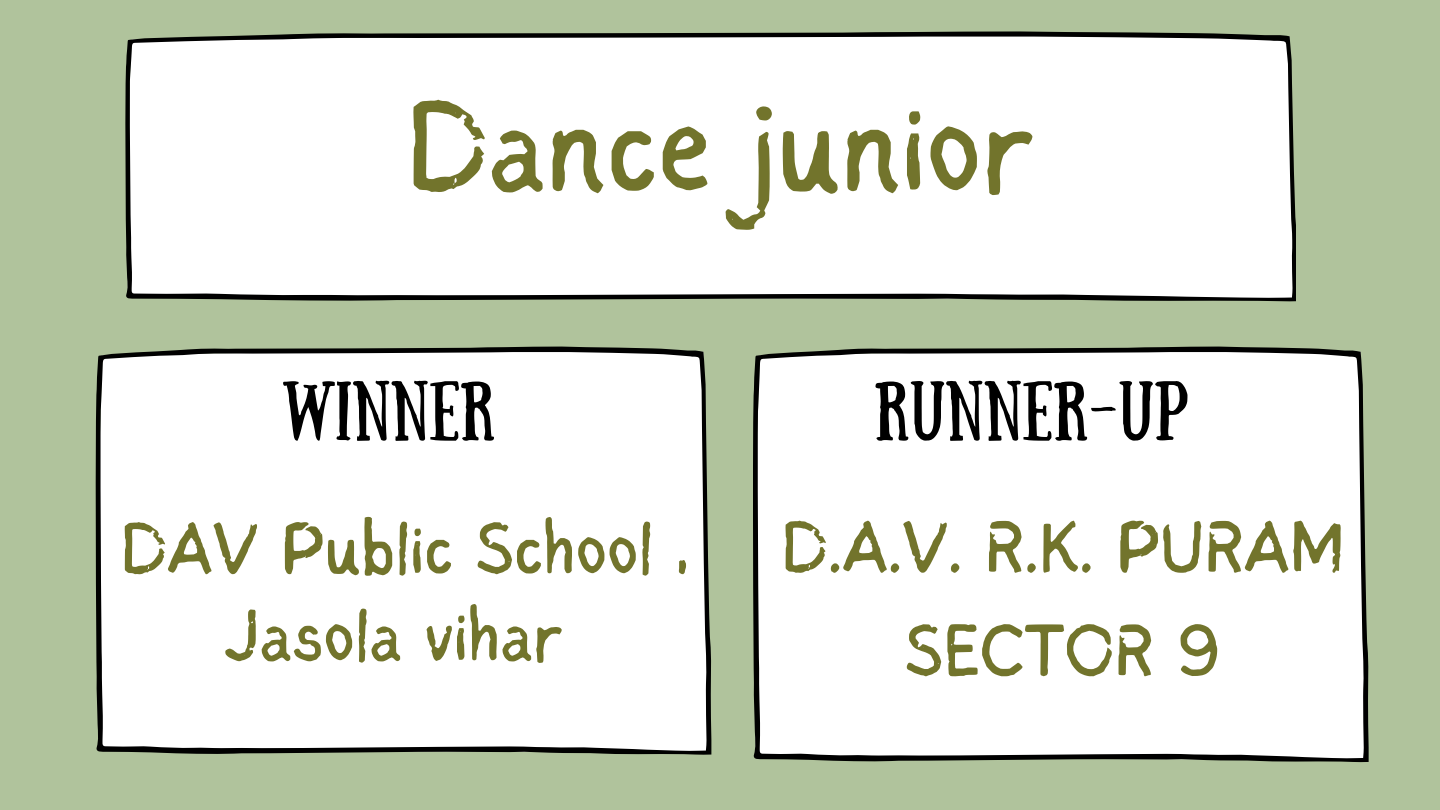
<style>
.page{position:relative;width:1440px;height:810px;background:#b0c39c}
.page>*{position:absolute;margin:0;border:0;box-sizing:border-box;transform-origin:0 0}
.t1{font:131.5px "Sigher";color:#72742c}
.t2{font:74.3px/87px "Sigher";color:#72742c;text-align:center}
.t3{font:59.5px "Sunday";color:#000}
</style>
<div class="page">
<div style="left:96px;top:347px;width:616px;height:408px;background:#fff"></div>
<div style="left:125px;top:31px;width:1171px;height:270px;background:#fff"></div>
<div style="left:753px;top:347px;width:616px;height:415px;background:#fff"></div>
<h1 class="t1" style="left:406px;top:93px;width:630px">Dance junior</h1>
<p class="t3" style="left:282px;top:369px;width:215px">WINNER</p>
<p class="t3" style="left:874px;top:369px;width:316px">RUNNER-UP</p>
<p class="t2" style="left:120px;top:510px;width:571px">DAV Public School ,<br>Jasola vihar</p>
<p class="t2" style="left:781px;top:501px;width:565px;line-height:103.5px">D.A.V. R.K. PURAM<br>SECTOR 9</p>
</div>
